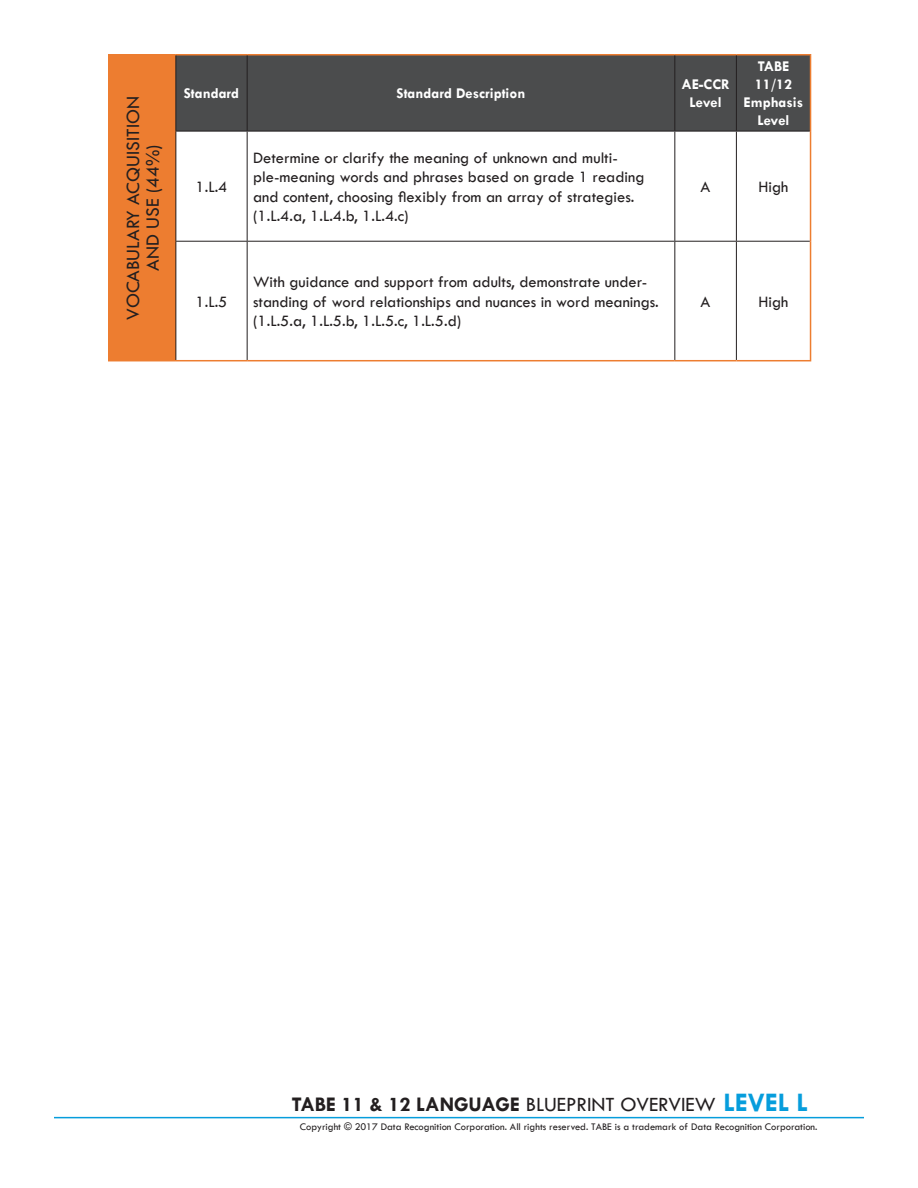
<style>
.page{position:relative;width:918px;height:1188px;background:#fff}
.page>*{position:absolute;margin:0;border:0;box-sizing:border-box;transform-origin:0 0}
.t1{font:700 27px "Tw Cen";color:#069ddc}
.t2{font:700 21px "Tw Cen";color:#231f20}
.Main_Text_Body{font:19.5px/19.5px "Tw Cen";color:#231f20;text-align:center}
.Main_Text_Body-2{font:16.5px/19.5px "Tw Cen";color:#231f20}
.Bold_question{font:700 15px/18px "Tw Cen";color:#fff;text-align:center}
.Main_Text_Body-3{font:10.5px "Tw Cen";color:#231f20}
.s1{font-weight:400}
</style>
<div class="page">
<hr style="left:54px;top:1117px;width:810px;height:1px;background:#069ddc">
<div style="left:109px;top:55px;width:67px;height:306px;background:#ed7d30"></div>
<div style="left:177px;top:56px;width:633px;height:75px;background:#4b4c4d"></div>
<hr style="left:108px;top:54px;width:68px;height:2px;background:#ed7d30">
<hr style="left:108px;top:56px;width:2px;height:75px;background:#ed7d30">
<hr style="left:176px;top:54px;width:71px;height:2px;background:#ed7d30">
<hr style="left:247px;top:54px;width:428px;height:2px;background:#ed7d30">
<hr style="left:675px;top:54px;width:61px;height:2px;background:#ed7d30">
<hr style="left:736px;top:54px;width:75px;height:2px;background:#ed7d30">
<hr style="left:810px;top:56px;width:1px;height:75px;background:#ed7d30">
<hr style="left:108px;top:131px;width:2px;height:110px;background:#ed7d30">
<hr style="left:810px;top:131px;width:1px;height:110px;background:#ed7d30">
<hr style="left:108px;top:241px;width:2px;height:119px;background:#ed7d30">
<hr style="left:810px;top:241px;width:1px;height:119px;background:#ed7d30">
<hr style="left:108px;top:360px;width:68px;height:1px;background:#ed7d30">
<hr style="left:176px;top:360px;width:71px;height:1px;background:#ed7d30">
<hr style="left:247px;top:360px;width:428px;height:1px;background:#ed7d30">
<hr style="left:675px;top:360px;width:61px;height:1px;background:#ed7d30">
<hr style="left:736px;top:360px;width:75px;height:1px;background:#ed7d30">
<hr style="left:176px;top:56px;width:1px;height:75px;background:#231f20">
<hr style="left:247px;top:56px;width:1px;height:75px;background:#231f20">
<hr style="left:674px;top:56px;width:1px;height:75px;background:#231f20">
<hr style="left:736px;top:56px;width:1px;height:75px;background:#231f20">
<hr style="left:176px;top:131px;width:71px;height:1px;background:#231f20">
<hr style="left:176px;top:131px;width:1px;height:110px;background:#231f20">
<hr style="left:247px;top:131px;width:428px;height:1px;background:#231f20">
<hr style="left:247px;top:131px;width:1px;height:110px;background:#231f20">
<hr style="left:675px;top:131px;width:61px;height:1px;background:#231f20">
<hr style="left:674px;top:131px;width:1px;height:110px;background:#231f20">
<hr style="left:736px;top:131px;width:74px;height:1px;background:#231f20">
<hr style="left:736px;top:131px;width:1px;height:110px;background:#231f20">
<hr style="left:176px;top:241px;width:71px;height:1px;background:#231f20">
<hr style="left:176px;top:242px;width:1px;height:118px;background:#231f20">
<hr style="left:247px;top:241px;width:428px;height:1px;background:#231f20">
<hr style="left:247px;top:242px;width:1px;height:118px;background:#231f20">
<hr style="left:675px;top:241px;width:61px;height:1px;background:#231f20">
<hr style="left:674px;top:242px;width:1px;height:118px;background:#231f20">
<hr style="left:736px;top:241px;width:74px;height:1px;background:#231f20">
<hr style="left:736px;top:242px;width:1px;height:118px;background:#231f20">
<p class="Main_Text_Body" style="left:123px;top:320px;width:225px;rotate:-90deg">VOCABULARY ACQUISITION<br>AND USE (44%)</p>
<p class="Bold_question" style="left:184px;top:84px;width:57px">Standard</p>
<p class="Bold_question" style="left:397px;top:84px;width:130px">Standard Description</p>
<p class="Bold_question" style="left:681px;top:75px;width:50px">AE-CCR<br>Level</p>
<p class="Bold_question" style="left:744px;top:57px;width:61px">TABE<br>11/12<br>Emphasis<br>Level</p>
<p class="Main_Text_Body-2" style="left:196px;top:177px;width:33px">1.L.4</p>
<p class="Main_Text_Body-2" style="left:196px;top:292px;width:33px">1.L.5</p>
<p class="Main_Text_Body-2" style="left:253px;top:148px;width:393px">Determine or clarify the meaning of unknown and multi&shy;ple-meaning words and phrases based on grade 1 reading and content, choosing flexibly from an array of strategies. (1.L.4.a, 1.L.4.b, 1.L.4.c)</p>
<p class="Main_Text_Body-2" style="left:253px;top:272px;width:407px">With guidance and support from adults, demonstrate under&shy;standing of word relationships and nuances in word meanings. (1.L.5.a, 1.L.5.b, 1.L.5.c, 1.L.5.d)</p>
<p class="Main_Text_Body-2" style="left:701px;top:177px;width:11px">A</p>
<p class="Main_Text_Body-2" style="left:759px;top:177px;width:31px">High</p>
<p class="Main_Text_Body-2" style="left:701px;top:292px;width:11px">A</p>
<p class="Main_Text_Body-2" style="left:759px;top:292px;width:31px">High</p>
<p class="t2" style="left:292px;top:1092px;width:426px">TABE 11 &amp; 12 LANGUAGE <span class="s1">BLUEPRINT OVERVIEW</span></p>
<p class="t1" style="left:723px;top:1086px;width:86px">LEVEL L</p>
<p class="Main_Text_Body-3" style="left:300px;top:1121px;width:519px">Copyright © 2017 Data Recognition Corporation. All rights reserved. TABE is a trademark of Data Recognition Corporation.</p>
</div>
